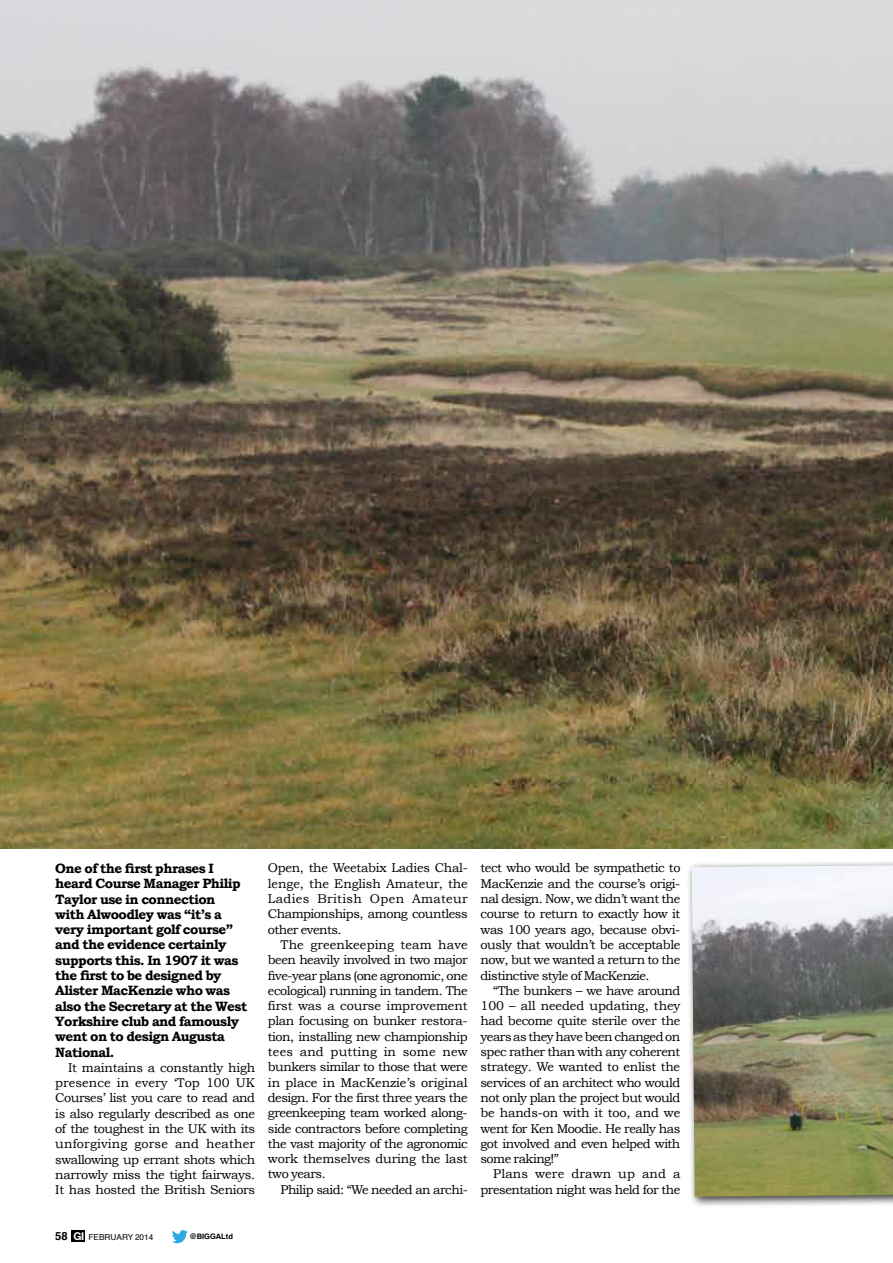
<style>
.page{position:relative;width:893px;height:1263px;background:#fff}
.page>*{position:absolute;margin:0;border:0;box-sizing:border-box;transform-origin:0 0}
.t1{font:700 13.5px/15.3px "Bookman Old Style";letter-spacing:-.04em;color:#000}
.t2{font:12.75px/15.3px "Bookman Old Style";letter-spacing:-.04em;color:#000;text-align:justify}
.t3{font:12.75px "Bookman Old Style";letter-spacing:-.005em;color:#000}
.t4{font:12.75px "Bookman Old Style";letter-spacing:.01em;color:#000}
.t5{font:12.75px "Bookman Old Style";letter-spacing:-.02em;color:#000}
.t6{font:12.75px "Bookman Old Style";letter-spacing:-.01em;color:#000}
.t7{font:12.75px "Bookman Old Style";letter-spacing:-.015em;color:#000}
.t8{font:12.75px "Bookman Old Style";letter-spacing:.025em;color:#000}
.t9{font:12.75px "Bookman Old Style";letter-spacing:.015em;color:#000}
.t10{font:8.25px "Helvetica";color:#000}
.t11{font:700 7.5px "Helvetica";color:#000}
.s1{font-weight:700;font-size:11.25px}
.s2{font-family:"Helvetica Neue";font-weight:700;font-size:10.8px;color:#fff}
</style>
<div class="page">
<img style="left:0;top:0;width:893px;height:848px">
<div style="left:686px;top:858px;width:207px;height:350px;background:#000;opacity:.75"></div>
<img style="left:692px;top:864px;width:201px;height:333px">
<div style="left:71px;top:1230px;width:14px;height:11px;background:#000"></div>
<svg style="left:172px;top:1230px;width:16px;height:13px"></svg>
<p class="t1" style="left:55px;top:860px;width:193px">One of the first phrases I heard Course Manager Philip<br>Taylor use in connection with Alwoodley was “it’s a very important golf course” and the evidence certainly supports this. In 1907 it was the first to be designed by<br>Alister MacKenzie who was also the Secretary at the West<br>Yorkshire club and famously went on to design Augusta<br>National.</p>
<p class="t2" style="left:55px;top:1060px;width:201px;text-indent:13px">It maintains a constantly high presence in every ‘Top 100 UK Courses’ list you care to read and is also regularly described as one of the toughest in the UK with its unforgiving gorse and heather swallowing up errant shots which narrowly miss the tight fairways.<br>It has hosted the British Seniors</p>
<p class="t5" style="left:268px;top:861px;width:201px">Open, the Weetabix Ladies Chal-</p>
<p class="t3" style="left:268px;top:876px;width:201px">lenge, the English Amateur, the</p>
<p class="t8" style="left:268px;top:891px;width:201px">Ladies British Open Amateur</p>
<p class="t2" style="left:268px;top:906px;width:201px">Championships, among countless</p>
<p class="t2" style="left:268px;top:921px;width:75px">other events.</p>
<p class="t4" style="left:281px;top:937px;width:189px">The greenkeeping team have</p>
<p class="t2" style="left:268px;top:952px;width:201px">been heavily involved in two major</p>
<p class="t2" style="left:268px;top:967px;width:201px">five-year plans (one agronomic, one</p>
<p class="t2" style="left:268px;top:983px;width:201px">ecological) running in tandem. The</p>
<p class="t3" style="left:268px;top:998px;width:201px">first was a course improvement</p>
<p class="t2" style="left:268px;top:1013px;width:201px">plan focusing on bunker restora-</p>
<p class="t2" style="left:268px;top:1029px;width:201px">tion, installing new championship</p>
<p class="t4" style="left:268px;top:1044px;width:201px">tees and putting in some new</p>
<p class="t2" style="left:268px;top:1059px;width:201px">bunkers similar to those that were</p>
<p class="t3" style="left:268px;top:1075px;width:201px">in place in MacKenzie’s original</p>
<p class="t2" style="left:268px;top:1090px;width:201px">design. For the first three years the</p>
<p class="t2" style="left:268px;top:1105px;width:201px">greenkeeping team worked along-</p>
<p class="t2" style="left:268px;top:1120px;width:201px">side contractors before completing</p>
<p class="t2" style="left:268px;top:1136px;width:201px">the vast majority of the agronomic</p>
<p class="t6" style="left:268px;top:1151px;width:201px">work themselves during the last</p>
<p class="t2" style="left:268px;top:1166px;width:59px">two years.</p>
<p class="t2" style="left:281px;top:1182px;width:189px">Philip said: “We needed an archi-</p>
<p class="t2" style="left:480px;top:860px;width:201px">tect who would be sympathetic to</p>
<p class="t2" style="left:480px;top:876px;width:201px">MacKenzie and the course’s origi-</p>
<p class="t2" style="left:480px;top:891px;width:201px">nal design. Now, we didn’t want the</p>
<p class="t2" style="left:480px;top:906px;width:201px">course to return to exactly how it</p>
<p class="t2" style="left:480px;top:921px;width:201px">was 100 years ago, because obvi-</p>
<p class="t2" style="left:480px;top:937px;width:201px">ously that wouldn’t be acceptable</p>
<p class="t2" style="left:480px;top:952px;width:201px">now, but we wanted a return to the</p>
<p class="t2" style="left:480px;top:967px;width:171px">distinctive style of MacKenzie.</p>
<p class="t2" style="left:493px;top:983px;width:189px">“The bunkers – we have around</p>
<p class="t3" style="left:480px;top:998px;width:201px">100 – all needed updating, they</p>
<p class="t2" style="left:480px;top:1013px;width:201px">had become quite sterile over the</p>
<p class="t2" style="left:480px;top:1029px;width:201px">years as they have been changed on</p>
<p class="t2" style="left:480px;top:1044px;width:201px">spec rather than with any coherent</p>
<p class="t2" style="left:480px;top:1059px;width:201px">strategy. We wanted to enlist the</p>
<p class="t2" style="left:480px;top:1074px;width:201px">services of an architect who would</p>
<p class="t2" style="left:480px;top:1090px;width:201px">not only plan the project but would</p>
<p class="t7" style="left:480px;top:1105px;width:201px">be hands-on with it too, and we</p>
<p class="t2" style="left:480px;top:1120px;width:201px">went for Ken Moodie. He really has</p>
<p class="t2" style="left:480px;top:1136px;width:201px">got involved and even helped with</p>
<p class="t2" style="left:480px;top:1151px;width:80px">some raking!”</p>
<p class="t9" style="left:493px;top:1167px;width:189px">Plans were drawn up and a</p>
<p class="t2" style="left:480px;top:1182px;width:201px">presentation night was held for the</p>
<p class="t10" style="left:55px;top:1231px;width:100px"><span class="s1">58</span> <span class="s2">GI</span> FEBRUARY 2014</p>
<p class="t11" style="left:189px;top:1231px;width:45px">@BIGGALtd</p>
</div>
